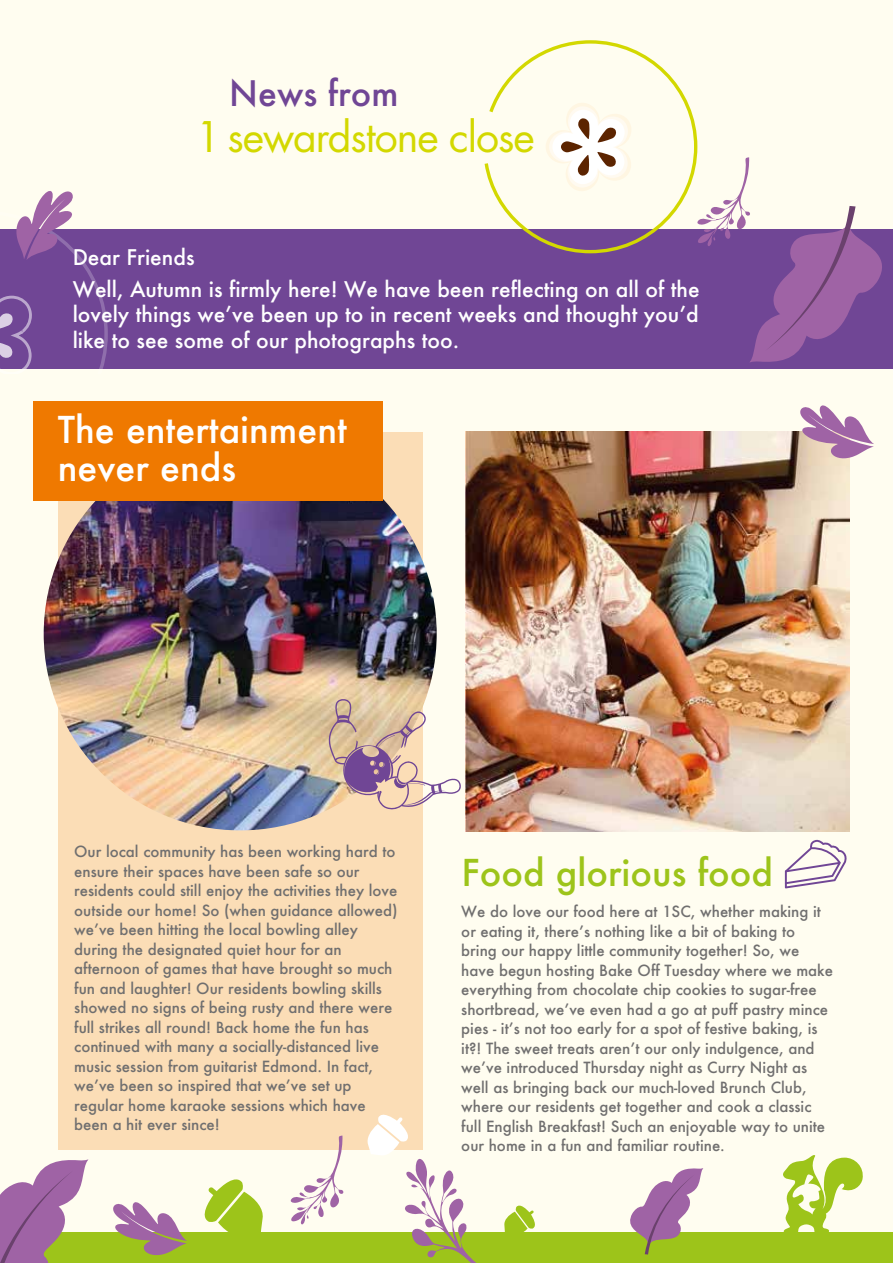
<style>
.page{position:relative;width:893px;height:1263px;background:#fffdf0}
.page>*{position:absolute;margin:0;border:0;box-sizing:border-box;transform-origin:0 0}
.t1{font:41.1px "Futura Com";letter-spacing:-.025em;color:#d3d800}
.t2{font:500 36px/37.5px "Futura";color:#fff}
.t3{font:500 36px "Futura";color:#9dc41a}
.t4{font:500 34.2px "Futura";color:#704695}
.t5{font:500 21px/32.4px "Futura";color:#fff}
.t6{font:500 15px/19.5px "Futura";color:#706f6f}
</style>
<div class="page">
<div style="left:0;top:229px;width:893px;height:140px;background:#704695"></div>
<div style="left:58px;top:432px;width:364px;height:718px;background:#fbddb6"></div>
<img style="left:44px;top:437px;width:393px;height:393px;border-radius:196px">
<div style="left:0;top:1232px;width:893px;height:31px;background:#9dc41a"></div>
<svg style="left:630px;top:1168px;width:74px;height:86px"></svg>
<svg style="left:697px;top:157px;width:185px;height:206px"></svg>
<svg style="left:0;top:1159px;width:89px;height:104px"></svg>
<svg style="left:290px;top:1135px;width:54px;height:90px"></svg>
<svg style="left:113px;top:1202px;width:74px;height:54px"></svg>
<svg style="left:783px;top:1155px;width:80px;height:77px"></svg>
<svg style="left:204px;top:1179px;width:59px;height:53px"></svg>
<svg style="left:367px;top:1111px;width:168px;height:152px"></svg>
<div style="left:34px;top:401px;width:349px;height:100px;background:#ef7900"></div>
<svg style="left:484px;top:40px;width:213px;height:213px"></svg>
<img style="left:465px;top:432px;width:384px;height:399px">
<svg style="left:791px;top:405px;width:83px;height:60px"></svg>
<svg style="left:0;top:191px;width:108px;height:178px"></svg>
<svg style="left:327px;top:698px;width:134px;height:112px"></svg>
<svg style="left:785px;top:839px;width:62px;height:49px"></svg>
<h3 class="t4" style="left:229px;top:70px;width:171px">News from</h3>
<h1 class="t1" style="left:196px;top:109px;width:341px">1 sewardstone close</h1>
<h3 class="t5" style="left:73px;top:240px;width:628px">Dear Friends<br>Well, Autumn is firmly here! We have been reflecting on all of the</h3>
<h3 class="t5" style="left:73px;top:302px;width:628px;line-height:25.2px">lovely things weʼve been up to in recent weeks and thought youʼd like to see some of our photographs too.</h3>
<h2 class="t2" style="left:58px;top:411px;width:291px">The entertainment never ends</h2>
<p class="t6" style="left:74px;top:842px;width:325px">Our local community has been working hard to ensure their spaces have been safe so our residents could still enjoy the activities they love outside our home! So (when guidance allowed) weʼve been hitting the local bowling alley during the designated quiet hour for an afternoon of games that have brought so much fun and laughter! Our residents bowling skills showed no signs of being rusty and there were full strikes all round! Back home the fun has continued with many a socially-distanced live music session from guitarist Edmond. In fact, weʼve been so inspired that weʼve set up regular home karaoke sessions which have been a hit ever since!</p>
<h2 class="t3" style="left:462px;top:847px;width:313px">Food glorious food</h2>
<p class="t6" style="left:461px;top:902px;width:373px">We do love our food here at 1SC, whether making it or eating it, thereʼs nothing like a bit of baking to bring our happy little community together! So, we have begun hosting Bake Off Tuesday where we make everything from chocolate chip cookies to sugar-free shortbread, weʼve even had a go at puff pastry mince pies - itʼs not too early for a spot of festive baking, is it?! The sweet treats arenʼt our only indulgence, and weʼve introduced Thursday night as Curry Night as well as bringing back our much-loved Brunch Club, where our residents get together and cook a classic full English Breakfast! Such an enjoyable way to unite our home in a fun and familiar routine.</p>
</div>
